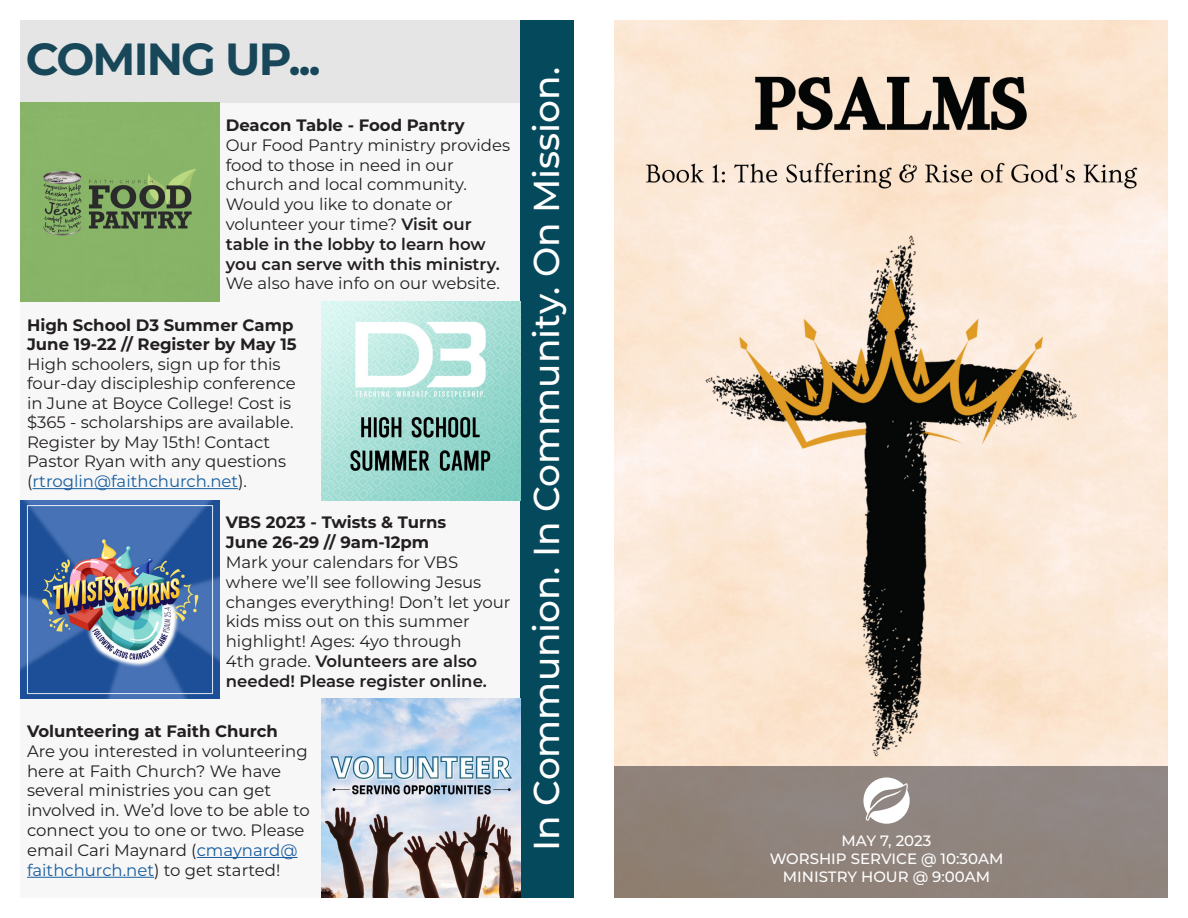
<style>
.page{position:relative;width:1188px;height:918px;background:#fff}
.page>*{position:absolute;margin:0;border:0;box-sizing:border-box;transform-origin:0 0}
.t1{font:700 45px "Montserrat";letter-spacing:-.04em;color:#174759}
.t2{font:500 36px "Montserrat";color:#fff}
.t3{font:16.5px/19.8px "Montserrat";color:#231f20}
.t4{font:700 16.5px "Montserrat";color:#231f20}
.t5{font:500 15px "Montserrat";color:#fff}
.s1{font-weight:600}
.s2{color:#175d9e}
</style>
<div class="page">
<img style="left:614px;top:20px;width:554px;height:746px">
<div style="left:20px;top:20px;width:500px;height:83px;background:#e5e5e5"></div>
<div style="left:20px;top:103px;width:500px;height:795px;background:#f7f7f8"></div>
<div style="left:520px;top:20px;width:54px;height:878px;background:#054a5c"></div>
<img style="left:20px;top:500px;width:199px;height:199px">
<img style="left:321px;top:699px;width:199px;height:199px">
<hr style="left:197px;top:857px;width:101px;height:1px;background:#175d9e">
<hr style="left:27px;top:877px;width:127px;height:1px;background:#175d9e">
<img style="left:321px;top:301px;width:199px;height:199px">
<hr style="left:32px;top:488px;width:206px;height:1px;background:#175d9e">
<img style="left:20px;top:103px;width:199px;height:198px">
<div style="left:614px;top:766px;width:554px;height:132px;background:#8f847d"></div>
<svg style="left:863px;top:778px;width:47px;height:46px"></svg>
<p class="t1" style="left:26px;top:27px;width:296px">COMING UP...</p>
<p class="t4" style="left:226px;top:113px;width:240px">Deacon Table - Food Pantry</p>
<p class="t3" style="left:226px;top:134px;width:286px">Our Food Pantry ministry provides food to those in need in our church and local community.<br>Would you like to donate or volunteer your time? <span class="s1">Visit our table in the lobby to learn how you can serve with this ministry.<br></span>We also have info on our website.</p>
<p class="t4" style="left:27px;top:313px;width:268px">High School D3 Summer Camp</p>
<p class="t4" style="left:27px;top:333px;width:271px">June 19-22 // Register by May 15</p>
<p class="t3" style="left:27px;top:354px;width:270px">High schoolers, sign up for this four-day discipleship conference in June at Boyce College! Cost is $365 - scholarships are available.<br>Register by May 15th! Contact<br>Pastor Ryan with any questions (<span class="s2">rtroglin@faithchurch.net</span>).</p>
<p class="t4" style="left:226px;top:511px;width:222px">VBS 2023 - Twists &amp; Turns</p>
<p class="t4" style="left:226px;top:530px;width:205px">June 26-29 // 9am-12pm</p>
<p class="t3" style="left:226px;top:552px;width:286px">Mark your calendars for VBS where we’ll see following Jesus changes everything! Don’t let your kids miss out on this summer highlight! Ages: 4yo through<br>4th grade. <span class="s1">Volunteers are also needed! Please register online.</span></p>
<p class="t4" style="left:27px;top:719px;width:252px">Volunteering at Faith Church</p>
<p class="t3" style="left:27px;top:740px;width:284px">Are you interested in volunteering here at Faith Church? We have several ministries you can get involved in. We’d love to be able to connect you to one or two. Please email Cari Maynard (<span class="s2">cmaynard@ faithchurch.net</span>) to get started!</p>
<p class="t2" style="left:521px;top:851px;width:786px;rotate:-90deg">In Communion. In Community. On Mission.</p>
<p class="t5" style="left:842px;top:831px;width:91px">MAY 7, 2023</p>
<p class="t5" style="left:770px;top:849px;width:235px">WORSHIP SERVICE @ 10:30AM</p>
<p class="t5" style="left:783px;top:867px;width:209px">MINISTRY HOUR @ 9:00AM</p>
</div>
